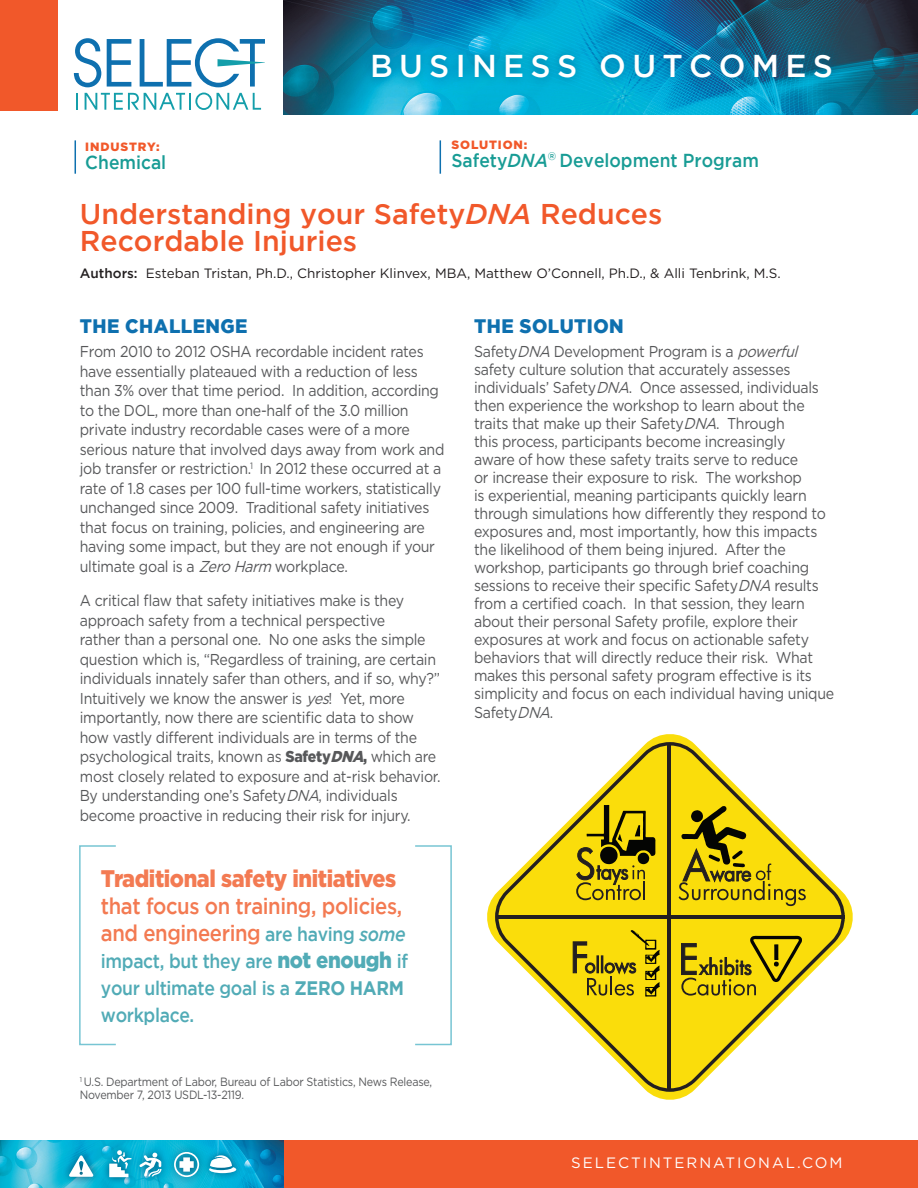
<style>
.page{position:relative;width:918px;height:1188px;background:#fff}
.page>*{position:absolute;margin:0;border:0;box-sizing:border-box;transform-origin:0 0}
.t1{font:500 31.5px "Gotham";letter-spacing:.2em;color:#fff}
.t2{font:500 28.5px/27px "Gotham";color:#f1582a}
.t3{font:900 24px "Gotham";letter-spacing:-.02em;color:#f37a52;scale:.9 1}
.t4{font:500 22.5px/27px "Gotham";letter-spacing:-.02em;color:#f37a52;scale:.9 1}
.t5{font:500 19.5px/27px "Gotham";letter-spacing:-.02em;color:#51abb6;scale:.9 1}
.t6{font:900 19.5px "Gotham";letter-spacing:.025em;color:#0e70af;scale:.95 1}
.t7{font:500 18.75px "Gotham";color:#189c95;scale:.93 1}
.t8{font:15.75px/19.5px "Gotham";letter-spacing:-.02em;color:#57585a;scale:.9 1}
.t9{font:15px "Gotham";letter-spacing:.13em;color:#fff}
.t10{font:13.5px "Gotham";color:#231f20}
.t11{font:12px/13.5px "Gotham";letter-spacing:-.02em;color:#57585a;scale:.9 1}
.t12{font:900 12px "Gotham";letter-spacing:.075em;color:#f1582a}
.s1{font-style:italic}
.s2{font-weight:500}
.s3{font-weight:900}
.s4{font-weight:900;font-style:italic}
.s5{font-size:19.5px;color:#51abb6}
.s6{font-style:italic;font-size:19.5px;color:#51abb6}
.s7{font-weight:900;font-size:22.5px}
.s8{font-weight:700}
</style>
<div class="page">
<img style="left:0;top:1140px;width:284px;height:48px">
<img style="left:284px;top:0;width:634px;height:115px">
<div style="left:362px;top:44px;width:479px;height:44px;background:#006089;opacity:.75"></div>
<svg style="left:74px;top:38px;width:27px;height:49px"></svg>
<svg style="left:107px;top:39px;width:24px;height:48px"></svg>
<svg style="left:76px;top:93px;width:2px;height:17px"></svg>
<svg style="left:85px;top:93px;width:176px;height:17px"></svg>
<svg style="left:140px;top:38px;width:125px;height:49px"></svg>
<hr style="left:440px;top:140px;width:1px;height:34px;background:#0e70af">
<hr style="left:75px;top:140px;width:1px;height:34px;background:#0e70af">
<div style="left:0;top:0;width:57px;height:110px;background:#f1582a"></div>
<div style="left:284px;top:1140px;width:634px;height:48px;background:#f1582a"></div>
<div style="left:61px;top:1142px;width:183px;height:44px;background:#004467;opacity:.9"></div>
<svg style="left:109px;top:1150px;width:23px;height:27px"></svg>
<svg style="left:174px;top:1152px;width:25px;height:25px"></svg>
<svg style="left:69px;top:1155px;width:25px;height:22px"></svg>
<svg style="left:139px;top:1152px;width:23px;height:24px"></svg>
<svg style="left:209px;top:1155px;width:27px;height:18px"></svg>
<svg style="left:487px;top:734px;width:366px;height:366px"></svg>
<svg style="left:495px;top:742px;width:353px;height:350px"></svg>
<hr style="left:498px;top:915px;width:347px;height:4px;background:#231f20">
<hr style="left:668px;top:744px;width:3px;height:347px;background:#231f20">
<svg style="left:572px;top:930px;width:88px;height:67px"></svg>
<svg style="left:681px;top:936px;width:121px;height:60px"></svg>
<svg style="left:679px;top:806px;width:127px;height:100px"></svg>
<svg style="left:576px;top:805px;width:80px;height:95px"></svg>
<div style="left:79px;top:845px;width:38px;height:200px;border:2px solid #77c5d3"></div>
<div style="left:414px;top:845px;width:38px;height:200px;border:2px solid #77c5d3"></div>
<p class="t12" style="left:85px;top:138px;width:76px">INDUSTRY:</p>
<p class="t7" style="left:85px;top:152px;width:89px">Chemical</p>
<h1 class="t1" style="left:370px;top:48px;width:464px">BUSINESS OUTCOMES</h1>
<p class="t12" style="left:451px;top:136px;width:78px">SOLUTION:</p>
<p class="t7" style="left:451px;top:149px;width:332px">Safety<span class="s1">DNA</span><sup>®</sup> Development Program</p>
<h2 class="t2" style="left:80px;top:199px;width:584px">Understanding your Safety<span class="s1">DNA</span> Reduces<br>Recordable Injuries</h2>
<p class="t10" style="left:80px;top:264px;width:702px"><span class="s2">Authors:</span> Esteban Tristan, Ph.D., Christopher Klinvex, MBA, Matthew O’Connell, Ph.D., &amp; Alli Tenbrink, M.S.</p>
<p class="t6" style="left:80px;top:315px;width:178px">THE CHALLENGE</p>
<p class="t6" style="left:474px;top:315px;width:159px">THE SOLUTION</p>
<p class="t8" style="left:80px;top:342px;width:407px">From 2010 to 2012 OSHA recordable incident rates have essentially plateaued with a reduction of less than 3% over that time period. In addition, according to the DOL, more than one-half of the 3.0 million private industry recordable cases were of a more serious nature that involved days away from work and job transfer or restriction.<sup>1</sup> In 2012 these occurred at a rate of 1.8 cases per 100 full-time workers, statistically unchanged since 2009. Traditional safety initiatives that focus on training, policies, and engineering are having some impact, but they are not enough if your ultimate goal is a <span class="s1">ZeroHarm</span> workplace.</p>
<p class="t8" style="left:80px;top:591px;width:402px">A critical flaw that safety initiatives make is they approach safety from a technical perspective<br>rather than a personal one. No one asks the simple question which is, “Regardless of training, are certain individuals innately safer than others, and if so, why?” Intuitively we know the answer is <span class="s1">yes</span>! Yet, more importantly, now there are scientific data to show how vastly different individuals are in terms of the psychological traits, known as <span class="s3">Safety</span><span class="s4">DNA</span><span class="s3">,</span> which are most closely related to exposure and at-risk behavior.<br>By understanding one’s Safety<span class="s1">DNA</span>, individuals become proactive in reducing their risk for injury.</p>
<h3 class="t3" style="left:101px;top:862px;width:330px">Traditional safety initiatives</h3>
<h3 class="t4" style="left:101px;top:892px;width:340px">that focus on training, policies, and engineering <span class="s5">are having</span> <span class="s6">some</span></h3>
<p class="t5" style="left:101px;top:947px;width:343px">impact, but they are <span class="s7">not enough</span> if your ultimate goal is a <span class="s8">ZERO HARM </span>workplace.</p>
<p class="t11" style="left:80px;top:1075px;width:393px"><sup>1</sup> U.S. Department of Labor, Bureau of Labor Statistics, News Release,<br>November 7, 2013 USDL-13-2119.</p>
<p class="t8" style="left:474px;top:342px;width:402px;line-height:18px">Safety<span class="s1">DNA</span> Development Program is a <span class="s1">powerful </span>safety culture solution that accurately assesses individuals’ Safety<span class="s1">DNA</span>. Once assessed, individuals then experience the workshop to learn about the traits that make up their Safety<span class="s1">DNA</span>. Through<br>this process, participants become increasingly<br>aware of how these safety traits serve to reduce<br>or increase their exposure to risk. The workshop<br>is experiential, meaning participants quickly learn through simulations how differently they respond to exposures and, most importantly, how this impacts the likelihood of them being injured. After the workshop, participants go through brief coaching sessions to receive their specific Safety<span class="s1">DNA</span> results from a certified coach. In that session, they learn about their personal Safety profile, explore their exposures at work and focus on actionable safety behaviors that will directly reduce their risk. What makes this personal safety program effective is its simplicity and focus on each individual having unique Safety<span class="s1">DNA</span>.</p>
<p class="t9" style="left:571px;top:1154px;width:273px">SELECTINTERNATIONAL.COM</p>
</div>
